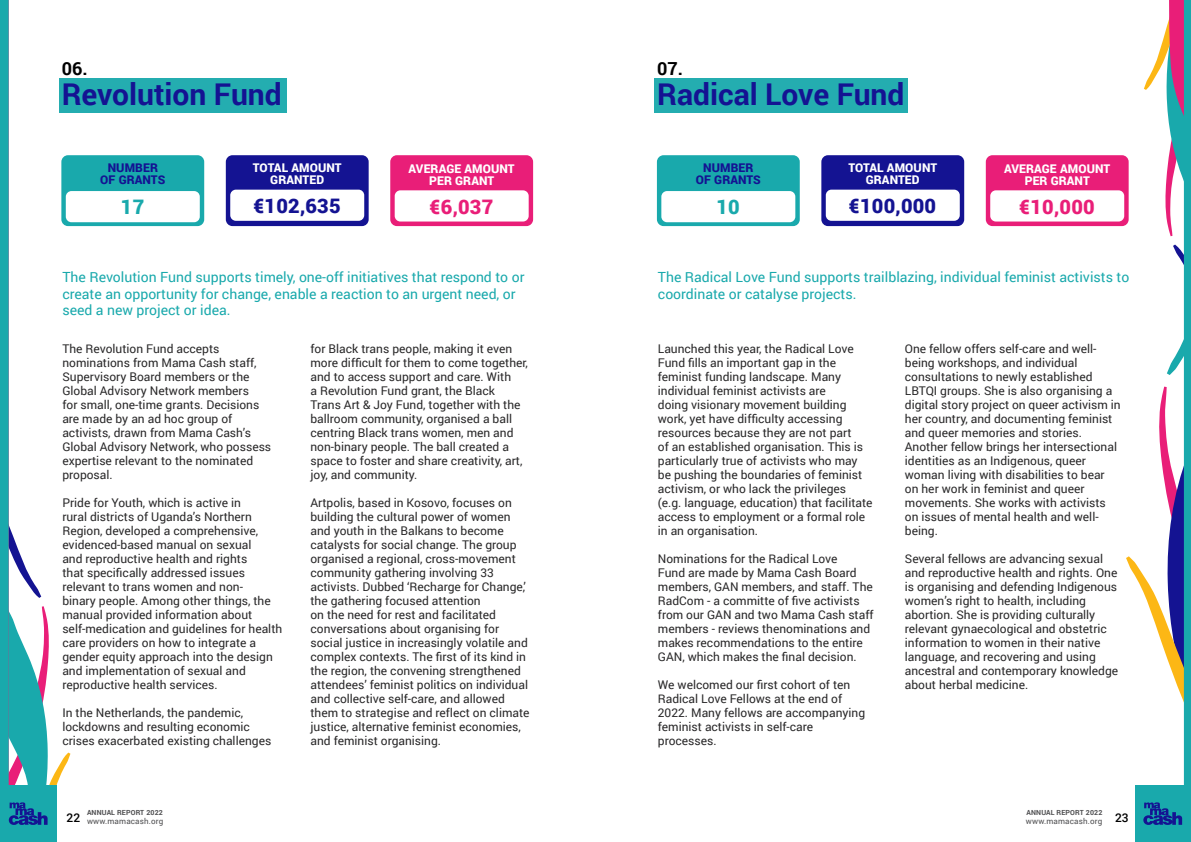
<style>
.page{position:relative;width:1191px;height:842px;background:#fff}
.page>*{position:absolute;margin:0;border:0;box-sizing:border-box;transform-origin:0 0}
.t1{font:700 30px "Roboto";color:#141392}
.t2{font:900 20px "Roboto";letter-spacing:.01em;color:#141392}
.t3{font:900 20px "Roboto";letter-spacing:.01em;color:#e91e78}
.t4{font:900 20px "Roboto";color:#19a9ac}
.t5{font:700 18px "Roboto";color:#000}
.t6{font:14px/16.8px "Roboto";color:#19a9ac}
.t7{font:12px/14px "Roboto";color:#292829}
.t8{font:900 12px/12px "Roboto";letter-spacing:.01em;color:#fff;text-align:center}
.t9{font:900 12px/12px "Roboto";letter-spacing:.01em;color:#141392;text-align:center}
.t10{font:8px "Roboto";letter-spacing:.02em;color:#4d4d4f}
.t11{font:700 7px "Roboto";letter-spacing:.02em;color:#4d4d4f}
</style>
<div class="page">
<div style="left:59px;top:79px;width:227px;height:34px;background:#24adb0"></div>
<div style="left:227px;top:156px;width:141px;height:69px;background:#141392;border-radius:6px"></div>
<div style="left:226px;top:155px;width:143px;height:71px;border:2px solid #141392;border-radius:6px"></div>
<div style="left:230px;top:190px;width:134px;height:31px;background:#fff;border-radius:6px"></div>
<div style="left:391px;top:156px;width:141px;height:69px;background:#e91e78;border-radius:6px"></div>
<div style="left:390px;top:155px;width:143px;height:71px;border:2px solid #e91e78;border-radius:6px"></div>
<div style="left:395px;top:190px;width:133px;height:32px;background:#fff;border-radius:6px"></div>
<div style="left:62px;top:156px;width:141px;height:69px;background:#19a9ac;border-radius:6px"></div>
<div style="left:61px;top:155px;width:143px;height:71px;border:2px solid #19a9ac;border-radius:6px"></div>
<div style="left:66px;top:191px;width:134px;height:31px;background:#fff;border-radius:6px"></div>
<div style="left:654px;top:79px;width:254px;height:34px;background:#24adb0"></div>
<div style="left:822px;top:156px;width:141px;height:69px;background:#141392;border-radius:6px"></div>
<div style="left:821px;top:155px;width:143px;height:71px;border:2px solid #141392;border-radius:6px"></div>
<div style="left:825px;top:190px;width:134px;height:31px;background:#fff;border-radius:6px"></div>
<div style="left:986px;top:156px;width:141px;height:69px;background:#e91e78;border-radius:6px"></div>
<div style="left:985px;top:155px;width:143px;height:71px;border:2px solid #e91e78;border-radius:6px"></div>
<div style="left:990px;top:190px;width:134px;height:32px;background:#fff;border-radius:6px"></div>
<div style="left:658px;top:156px;width:140px;height:69px;background:#19a9ac;border-radius:6px"></div>
<div style="left:657px;top:155px;width:142px;height:71px;border:2px solid #19a9ac;border-radius:6px"></div>
<div style="left:661px;top:191px;width:134px;height:31px;background:#fff;border-radius:6px"></div>
<div style="left:0;top:0;width:9px;height:842px;background:#19a9ac"></div>
<svg style="left:1126px;top:0;width:65px;height:842px"></svg>
<svg style="left:8px;top:152px;width:62px;height:690px"></svg>
<h3 class="t5" style="left:62px;top:56px;width:27px">06.</h3>
<h1 class="t1" style="left:62px;top:74px;width:221px">Revolution Fund</h1>
<p class="t9" style="left:100px;top:161px;width:67px">NUMBER<br>OF GRANTS</p>
<h2 class="t4" style="left:121px;top:192px;width:25px">17</h2>
<p class="t8" style="left:253px;top:161px;width:90px">TOTAL AMOUNT<br>GRANTED</p>
<h2 class="t2" style="left:253px;top:192px;width:89px">€102,635</h2>
<p class="t8" style="left:409px;top:162px;width:108px">AVERAGE AMOUNT<br>PER GRANT</p>
<h2 class="t3" style="left:429px;top:192px;width:65px">€6,037</h2>
<p class="t6" style="left:62px;top:268px;width:463px">The Revolution Fund supports timely, one-off initiatives that respond to or create an opportunity for change, enable a reaction to an urgent need, or seed a new project or idea.</p>
<p class="t7" style="left:62px;top:341px;width:210px">The Revolution Fund accepts nominations from Mama Cash staff,<br>Supervisory Board members or the<br>Global Advisory Network members<br>for small, one-time grants. Decisions are made by an ad hoc group of activists, drawn from Mama Cash’s<br>Global Advisory Network, who possess expertise relevant to the nominated proposal.</p>
<p class="t7" style="left:62px;top:495px;width:221px">Pride for Youth, which is active in<br>rural districts of Uganda’s Northern Region, developed a comprehensive, evidenced-based manual on sexual<br>and reproductive health and rights<br>that specifically addressed issues relevant to trans women and non-<br>binary people. Among other things, the manual provided information about self-medication and guidelines for health care providers on how to integrate a gender equity approach into the design and implementation of sexual and reproductive health services.</p>
<p class="t7" style="left:62px;top:705px;width:210px">In the Netherlands, the pandemic, lockdowns and resulting economic crises exacerbated existing challenges</p>
<p class="t7" style="left:310px;top:341px;width:219px">for Black trans people, making it even more difficult for them to come together, and to access support and care. With<br>a Revolution Fund grant, the Black Trans Art &amp; Joy Fund, together with the ballroom community, organised a ball centring Black trans women, men and non-binary people. The ball created a space to foster and share creativity, art, joy, and community.</p>
<p class="t7" style="left:310px;top:495px;width:221px">Artpolis, based in Kosovo, focuses on building the cultural power of women and youth in the Balkans to become catalysts for social change. The group organised a regional, cross-movement community gathering involving 33 activists. Dubbed ‘Recharge for Change,’ the gathering focused attention<br>on the need for rest and facilitated conversations about organising for social justice in increasingly volatile and complex contexts. The first of its kind in the region, the convening strengthened attendees’ feminist politics on individual and collective self-care, and allowed them to strategise and reflect on climate justice, alternative feminist economies, and feminist organising.</p>
<h3 class="t5" style="left:657px;top:56px;width:27px">07.</h3>
<h1 class="t1" style="left:657px;top:74px;width:249px">Radical Love Fund</h1>
<p class="t9" style="left:696px;top:161px;width:67px">NUMBER<br>OF GRANTS</p>
<h2 class="t4" style="left:716px;top:192px;width:25px">10</h2>
<p class="t8" style="left:848px;top:161px;width:90px">TOTAL AMOUNT<br>GRANTED</p>
<h2 class="t2" style="left:849px;top:192px;width:89px">€100,000</h2>
<p class="t8" style="left:1004px;top:162px;width:108px">AVERAGE AMOUNT<br>PER GRANT</p>
<h2 class="t3" style="left:1019px;top:192px;width:77px">€10,000</h2>
<p class="t6" style="left:658px;top:268px;width:473px">The Radical Love Fund supports trailblazing, individual feminist activists to coordinate or catalyse projects.</p>
<p class="t7" style="left:658px;top:341px;width:216px">Launched this year, the Radical Love Fund fills an important gap in the feminist funding landscape. Many individual feminist activists are<br>doing visionary movement building work, yet have difficulty accessing resources because they are not part<br>of an established organisation. This is particularly true of activists who may be pushing the boundaries of feminist activism, or who lack the privileges (e.g. language, education) that facilitate access to employment or a formal role in an organisation.</p>
<p class="t7" style="left:658px;top:551px;width:217px">Nominations for the Radical Love<br>Fund are made by Mama Cash Board members, GAN members, and staff. The RadCom - a committe of five activists from our GAN and two Mama Cash staff members - reviews thenominations and makes recommendations to the entire GAN, which makes the final decision.</p>
<p class="t7" style="left:658px;top:677px;width:209px">We welcomed our first cohort of ten<br>Radical Love Fellows at the end of<br>2022. Many fellows are accompanying feminist activists in self-care processes.</p>
<p class="t7" style="left:905px;top:341px;width:217px">One fellow offers self-care and well&shy;being workshops, and individual consultations to newly established LBTQI groups. She is also organising a digital story project on queer activism in her country, and documenting feminist and queer memories and stories.<br>Another fellow brings her intersectional identities as an Indigenous, queer woman living with disabilities to bear on her work in feminist and queer movements. She works with activists on issues of mental health and well&shy;being.</p>
<p class="t7" style="left:905px;top:551px;width:215px">Several fellows are advancing sexual and reproductive health and rights. One is organising and defending Indigenous women’s right to health, including abortion. She is providing culturally relevant gynaecological and obstetric information to women in their native language, and recovering and using ancestral and contemporary knowledge about herbal medicine.</p>
<p class="t11" style="left:87px;top:807px;width:77px">ANNUAL REPORT 2022</p>
<p class="t11" style="left:1026px;top:807px;width:77px">ANNUAL REPORT 2022</p>
<p class="t10" style="left:67px;top:816px;width:98px"><sup>22</sup> www.mamacash.org</p>
<p class="t10" style="left:1026px;top:816px;width:104px">www.mamacash.org <sup>23</sup></p>
</div>
